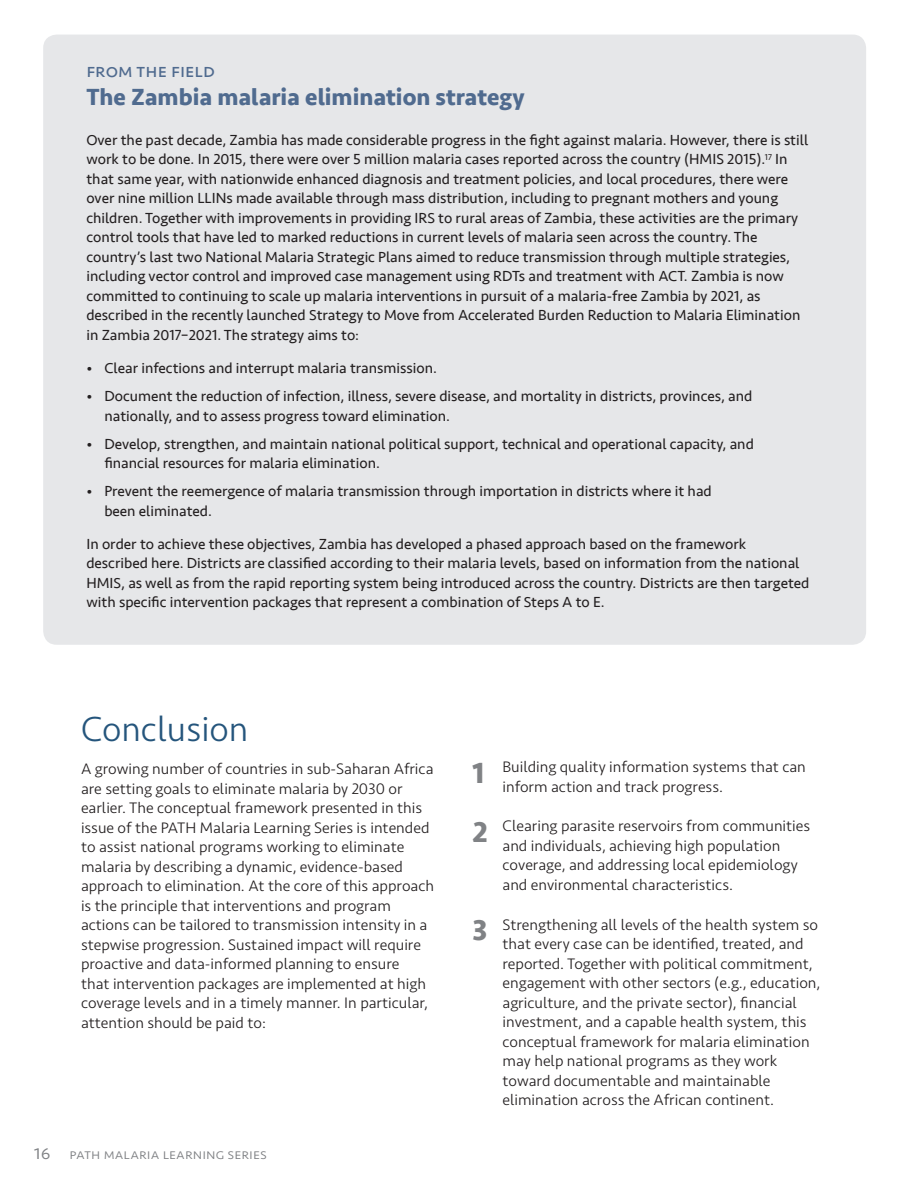
<style>
.page{position:relative;width:918px;height:1188px;background:#fff}
.page>*{position:absolute;margin:0;border:0;box-sizing:border-box;transform-origin:0 0}
.t1{font:300 36px "Seravek";color:#25557c}
.sidebar-heading{font:700 24px "Seravek";color:#506b8f}
.sidebar-kicker{font:19.5px "Seravek";color:#506b8f}
.number-list{font:300 15.75px/19.5px "Seravek";color:#231f20}
.body-before_bullet{font:300 15.75px/19.5px "Seravek";color:#231f20}
.sidebar-body{font:15px/19.5px "Seravek";color:#231f20}
.sidebar-bullets{font:15px/19.5px "Seravek";color:#231f20}
.t2{font:300 15px "Seravek";color:#808285}
.s1{font-weight:700;font-size:30px;color:#808285}
.s2{font-size:21px}
</style>
<div class="page">
<div style="left:43px;top:35px;width:823px;height:610px;background:#e6e7e9;border-radius:14px"></div>
<p class="sidebar-kicker" style="left:86px;top:56px;width:130px">from the field</p>
<p class="sidebar-heading" style="left:86px;top:78px;width:440px">The Zambia malaria elimination strategy</p>
<p class="sidebar-body" style="left:86px;top:130px;width:723px">Over the past decade, Zambia has made considerable progress in the fight against malaria. However, there is still work to be done. In 2015, there were over 5 million malaria cases reported across the country (HMIS 2015).<sup>17</sup> In that same year, with nationwide enhanced diagnosis and treatment policies, and local procedures, there were over nine million LLINs made available through mass distribution, including to pregnant mothers and young children. Together with improvements in providing IRS to rural areas of Zambia, these activities are the primary control tools that have led to marked reductions in current levels of malaria seen across the country. The country’s last two National Malaria Strategic Plans aimed to reduce transmission through multiple strategies, including vector control and improved case management using RDTs and treatment with ACT. Zambia is now committed to continuing to scale up malaria interventions in pursuit of a malaria-free Zambia by 2021, as described in the recently launched Strategy to Move from Accelerated Burden Reduction to Malaria Elimination in Zambia 2017–2021. The strategy aims to:</p>
<p class="sidebar-bullets" style="left:86px;top:358px;width:352px">• Clear infections and interrupt malaria transmission.</p>
<p class="sidebar-bullets" style="left:104px;top:386px;width:650px;text-indent:-18px">• Document the reduction of infection, illness, severe disease, and mortality in districts, provinces, and nationally, and to assess progress toward elimination.</p>
<p class="sidebar-bullets" style="left:104px;top:434px;width:651px;text-indent:-18px">• Develop, strengthen, and maintain national political support, technical and operational capacity, and financial resources for malaria elimination.</p>
<p class="sidebar-bullets" style="left:104px;top:482px;width:609px;text-indent:-18px">• Prevent the reemergence of malaria transmission through importation in districts where it had been eliminated.</p>
<p class="sidebar-body" style="left:86px;top:534px;width:725px">In order to achieve these objectives, Zambia has developed a phased approach based on the framework described here. Districts are classified according to their malaria levels, based on information from the national HMIS, as well as from the rapid reporting system being introduced across the country. Districts are then targeted with specific intervention packages that represent a combination of Steps A to E.</p>
<p class="t1" style="left:81px;top:708px;width:169px">Conclusion</p>
<p class="body-before_bullet" style="left:81px;top:759px;width:355px">A growing number of countries in sub-Saharan Africa are setting goals to eliminate malaria by 2030 or earlier. The conceptual framework presented in this issue of the PATH Malaria Learning Series is intended to assist national programs working to eliminate malaria by describing a dynamic, evidence-based approach to elimination. At the core of this approach is the principle that interventions and program actions can be tailored to transmission intensity in a stepwise progression. Sustained impact will require proactive and data-informed planning to ensure<br>that intervention packages are implemented at high coverage levels and in a timely manner. In particular, attention should be paid to:</p>
<p class="number-list" style="left:502px;top:757px;width:305px;text-indent:-30px"><span class="s1">1</span> Building quality information systems that can inform action and track progress.</p>
<p class="number-list" style="left:502px;top:817px;width:309px;text-indent:-30px"><span class="s1">2</span> Clearing parasite reservoirs from communities and individuals, achieving high population coverage, and addressing local epidemiology and environmental characteristics.</p>
<p class="number-list" style="left:502px;top:915px;width:320px;text-indent:-30px"><span class="s1">3</span> Strengthening all levels of the health system so that every case can be identified, treated, and reported. Together with political commitment, engagement with other sectors (e.g., education, agriculture, and the private sector), financial investment, and a capable health system, this conceptual framework for malaria elimination may help national programs as they work toward documentable and maintainable elimination across the African continent.</p>
<p class="t2" style="left:34px;top:1145px;width:235px"><span class="s2">16</span> path malaria learning series</p>
</div>
